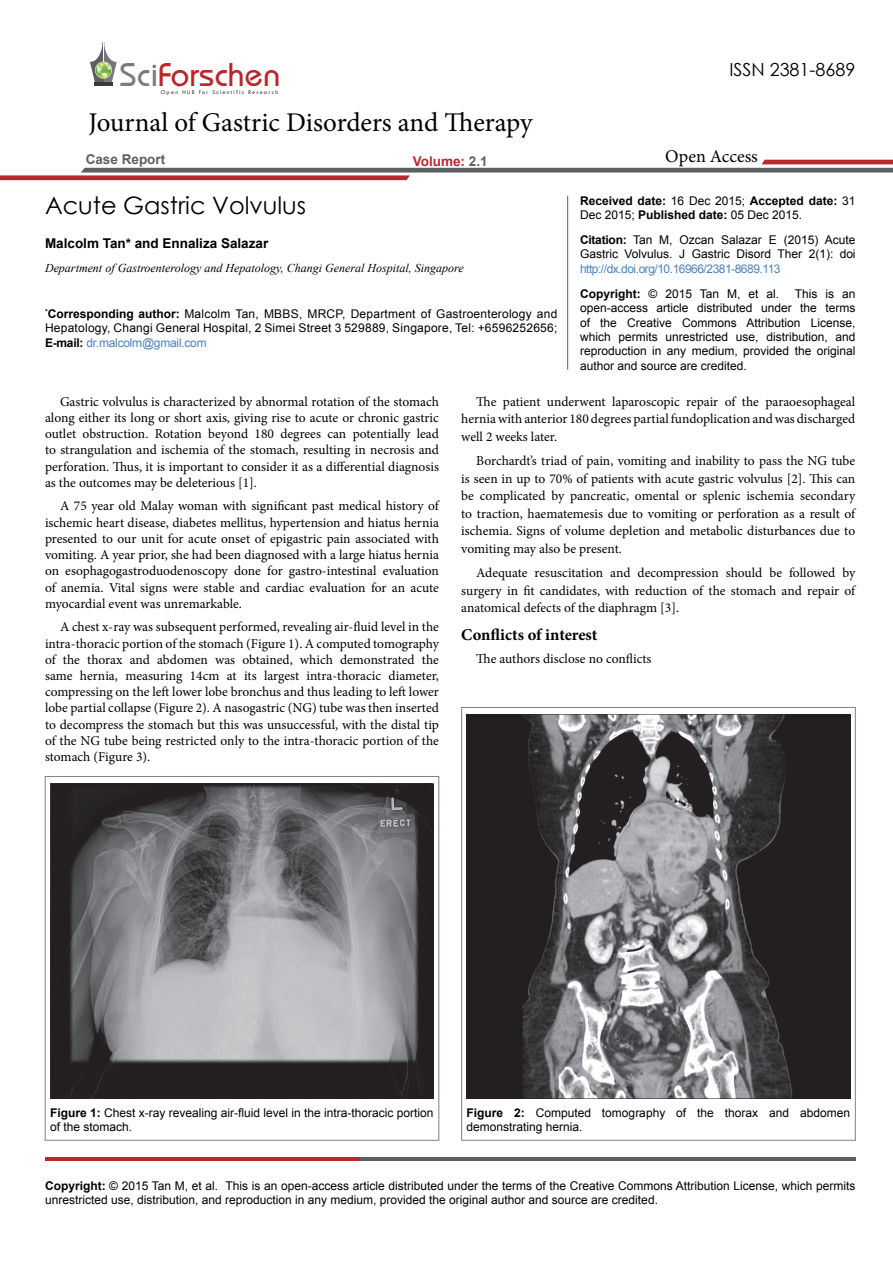
<style>
.page{position:relative;width:893px;height:1263px;background:#fff}
.page>*{position:absolute;margin:0;border:0;box-sizing:border-box;transform-origin:0 0}
.t1{font:34.2px "Opal";color:#b8272c}
.t2{font:27px "Minion Pro";letter-spacing:-.005em;color:#000}
.t3{font:24px "Century Gothic";color:#000}
.t4{font:18px "Century Gothic";color:#000}
.t5{font:18px "Minion Pro";color:#000}
.t6{font:700 16.5px "Minion Pro";color:#000}
.t7{font:13.5px/16.2px "Minion Pro";color:#000;text-align:justify}
.t8{font:700 13.5px "Arial";color:#000}
.t9{font:700 13.5px "Arial";color:#5e5f61}
.t10{font:700 13.5px "Arial";color:#b9282c}
.t11{font:12px/14.4px "Arial";color:#000}
.t12{font:italic 12px "Times New Roman";color:#000}
.t13{font:700 12px/14.4px "Arial";color:#000}
.t14{font:6px "Tw Cen";letter-spacing:.2em;color:#393a3a}
.s1{color:#7a7b7a}
.s2{color:#5e5f61}
.s3{font-weight:700}
.s4{color:#4f81bd}
.s5{font-weight:400}
</style>
<div class="page">
<hr style="left:94px;top:82px;width:19px;height:4px;background:#393a3a">
<svg style="left:90px;top:42px;width:27px;height:40px"></svg>
<svg style="left:0;top:160px;width:893px;height:20px"></svg>
<hr style="left:45px;top:1157px;width:314px;height:4px;background:#b9282c">
<hr style="left:359px;top:1157px;width:496px;height:4px;background:#5d5e60">
<hr style="left:567px;top:196px;width:1px;height:174px;background:#5e5f61">
<img style="left:50px;top:783px;width:384px;height:315px">
<img style="left:466px;top:715px;width:384px;height:383px">
<h1 class="t1" style="left:120px;top:54px;width:162px"><span class="s1">Sci</span>Forschen</h1>
<p class="t14" style="left:161px;top:88px;width:119px">Open HUB for Scientific Research</p>
<h2 class="t2" style="left:88px;top:104px;width:445px">Journal of Gastric Disorders and Therapy</h2>
<p class="t9" style="left:86px;top:151px;width:81px">Case Report</p>
<p class="t10" style="left:413px;top:152px;width:76px">Volume: <span class="s2">2.1</span></p>
<p class="t3" style="left:45px;top:189px;width:263px">Acute Gastric Volvulus</p>
<p class="t8" style="left:45px;top:234px;width:225px">Malcolm Tan* and Ennaliza Salazar</p>
<p class="t12" style="left:45px;top:259px;width:420px">Department of Gastroenterology and Hepatology, Changi General Hospital, Singapore</p>
<p class="t11" style="left:45px;top:307px;width:514px;text-align:justify"><sup>*</sup><span class="s3">Corresponding author:</span> Malcolm Tan, MBBS, MRCP, Department of Gastroenterology and Hepatology, Changi General Hospital, 2 Simei Street 3 529889, Singapore, Tel: +6596252656; <span class="s3">E-mail:</span> <span class="s4">dr.malcolm@gmail.com</span></p>
<p class="t4" style="left:729px;top:57px;width:128px">ISSN 2381-8689</p>
<h3 class="t5" style="left:665px;top:145px;width:94px">Open Access</h3>
<p class="t13" style="left:580px;top:194px;width:277px">Received date: <span class="s5">16 Dec 2015;</span> Accepted date: <span class="s5">31<br>Dec 2015;</span> Published date: <span class="s5">05 Dec 2015.</span></p>
<p class="t11" style="left:580px;top:233px;width:277px;text-align:justify"><span class="s3">Citation:</span> Tan M, Ozcan Salazar E (2015) Acute Gastric Volvulus. J Gastric Disord Ther 2(1): doi <span class="s4">http://dx.doi.org/10.16966/2381-8689.113</span></p>
<p class="t11" style="left:580px;top:286px;width:201px"><span class="s3">Copyright:</span> © 2015 Tan M, et al.</p>
<p class="t11" style="left:580px;top:286px;width:277px;text-align:justify;text-indent:215px">This is an open-access article distributed under the terms of the Creative Commons Attribution License, which permits unrestricted use, distribution, and reproduction in any medium, provided the original author and source are credited.</p>
<p class="t7" style="left:45px;top:393px;width:395px;text-indent:15px">Gastric volvulus is characterized by abnormal rotation of the stomach along either its long or short axis, giving rise to acute or chronic gastric outlet obstruction. Rotation beyond 180 degrees can potentially lead to strangulation and ischemia of the stomach, resulting in necrosis and perforation. Thus, it is important to consider it as a differential diagnosis as the outcomes may be deleterious [1].</p>
<p class="t7" style="left:45px;top:498px;width:396px;text-indent:15px">A 75 year old Malay woman with significant past medical history of ischemic heart disease, diabetes mellitus, hypertension and hiatus hernia presented to our unit for acute onset of epigastric pain associated with vomiting. A year prior, she had been diagnosed with a large hiatus hernia on esophagogastroduodenoscopy done for gastro-intestinal evaluation of anemia. Vital signs were stable and cardiac evaluation for an acute myocardial event was unremarkable.</p>
<p class="t7" style="left:45px;top:619px;width:396px;text-indent:15px">A chest x-ray was subsequent performed, revealing air-fluid level in the intra-thoracic portion of the stomach (Figure 1). A computed tomography of the thorax and abdomen was obtained, which demonstrated the same hernia, measuring 14cm at its largest intra-thoracic diameter, compressing on the left lower lobe bronchus and thus leading to left lower lobe partial collapse (Figure 2). A nasogastric (NG) tube was then inserted to decompress the stomach but this was unsuccessful, with the distal tip of the NG tube being restricted only to the intra-thoracic portion of the stomach (Figure 3).</p>
<p class="t7" style="left:461px;top:393px;width:395px;line-height:17.4px;text-indent:15px">The patient underwent laparoscopic repair of the paraoesophageal hernia with anterior 180 degrees partial fundoplication and was discharged well 2 weeks later.</p>
<p class="t7" style="left:461px;top:452px;width:396px;line-height:17.4px;text-indent:15px">Borchardt’s triad of pain, vomiting and inability to pass the NG tube is seen in up to 70% of patients with acute gastric volvulus [2]. This can be complicated by pancreatic, omental or splenic ischemia secondary to traction, haematemesis due to vomiting or perforation as a result of ischemia. Signs of volume depletion and metabolic disturbances due to vomiting may also be present.</p>
<p class="t7" style="left:461px;top:564px;width:396px;line-height:17.4px;text-indent:15px">Adequate resuscitation and decompression should be followed by surgery in fit candidates, with reduction of the stomach and repair of anatomical defects of the diaphragm [3].</p>
<p class="t6" style="left:461px;top:623px;width:138px">Conflicts of interest</p>
<p class="t7" style="left:476px;top:651px;width:177px">The authors disclose no conflicts</p>
<p class="t11" style="left:50px;top:1105px;width:385px"><span class="s3">Figure 1:</span> Chest x-ray revealing air-fluid level in the intra-thoracic portion of the stomach.</p>
<p class="t11" style="left:466px;top:1105px;width:385px"><span class="s3">Figure 2:</span> Computed tomography of the thorax and abdomen demonstrating hernia.</p>
<p class="t11" style="left:45px;top:1178px;width:812px"><span class="s3">Copyright:</span> © 2015 Tan M, et al. This is an open-access article distributed under the terms of the Creative Commons Attribution License, which permits unrestricted use, distribution, and reproduction in any medium, provided the original author and source are credited.</p>
</div>
